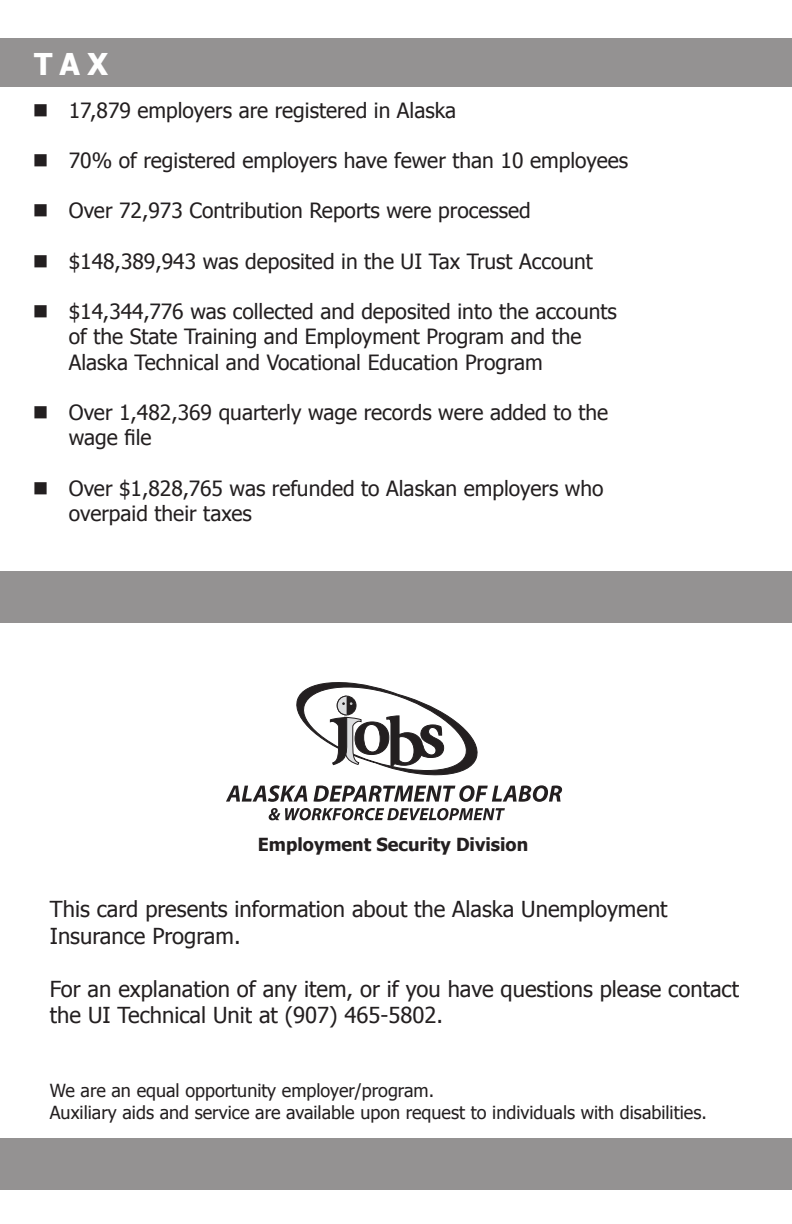
<style>
.page{position:relative;width:792px;height:1224px;background:#fff}
.page>*{position:absolute;margin:0;border:0;box-sizing:border-box;transform-origin:0 0}
.t1{font:700 30px "Tahoma";color:#fff}
.t2{font:22px/26.4px "Tahoma";color:#231f20}
.t3{font:21px/25.2px "Tahoma";color:#231f20}
.t4{font:18px "Tahoma";color:#231f20}
.t5{font:700 18px "Tahoma";color:#231f20}
</style>
<div class="page">
<div style="left:0;top:39px;width:792px;height:48px;background:#949292"></div>
<div style="left:0;top:1138px;width:792px;height:52px;background:#949292"></div>
<div style="left:0;top:571px;width:792px;height:52px;background:#949292"></div>
<svg style="left:226px;top:682px;width:336px;height:120px"></svg>
<svg style="left:269px;top:808px;width:236px;height:12px"></svg>
<h1 class="t1" style="left:34px;top:43px;width:75px">TAX</h1>
<p class="t3" style="left:33px;top:96px;width:425px">■ 17,879 employers are registered in Alaska</p>
<p class="t3" style="left:33px;top:147px;width:597px">■ 70% of registered employers have fewer than 10 employees</p>
<p class="t3" style="left:33px;top:197px;width:500px">■ Over 72,973 Contribution Reports were processed</p>
<p class="t3" style="left:33px;top:247px;width:562px">■ $148,389,943 was deposited in the UI Tax Trust Account</p>
<p class="t3" style="left:69px;top:298px;width:550px;text-indent:-36px">■ $14,344,776 was collected and deposited into the accounts of the State Training and Employment Program and the<br>Alaska Technical and Vocational Education Program</p>
<p class="t3" style="left:69px;top:399px;width:541px;text-indent:-36px">■ Over 1,482,369 quarterly wage records were added to the wage file</p>
<p class="t3" style="left:69px;top:474px;width:536px;text-indent:-36px">■ Over $1,828,765 was refunded to Alaskan employers who overpaid their taxes</p>
<p class="t5" style="left:258px;top:832px;width:272px">Employment Security Division</p>
<p class="t2" style="left:50px;top:895px;width:619px">This card presents information about the Alaska Unemployment</p>
<p class="t2" style="left:50px;top:921px;width:192px">Insurance Program.</p>
<p class="t2" style="left:50px;top:974px;width:691px">For an explanation of any item, or if you have questions please contact the UI Technical Unit at (907) 465-5802.</p>
<p class="t4" style="left:50px;top:1079px;width:386px">We are an equal opportunity employer/program.</p>
<p class="t4" style="left:50px;top:1100px;width:658px">Auxiliary aids and service are available upon request to individuals with disabilities.</p>
</div>
